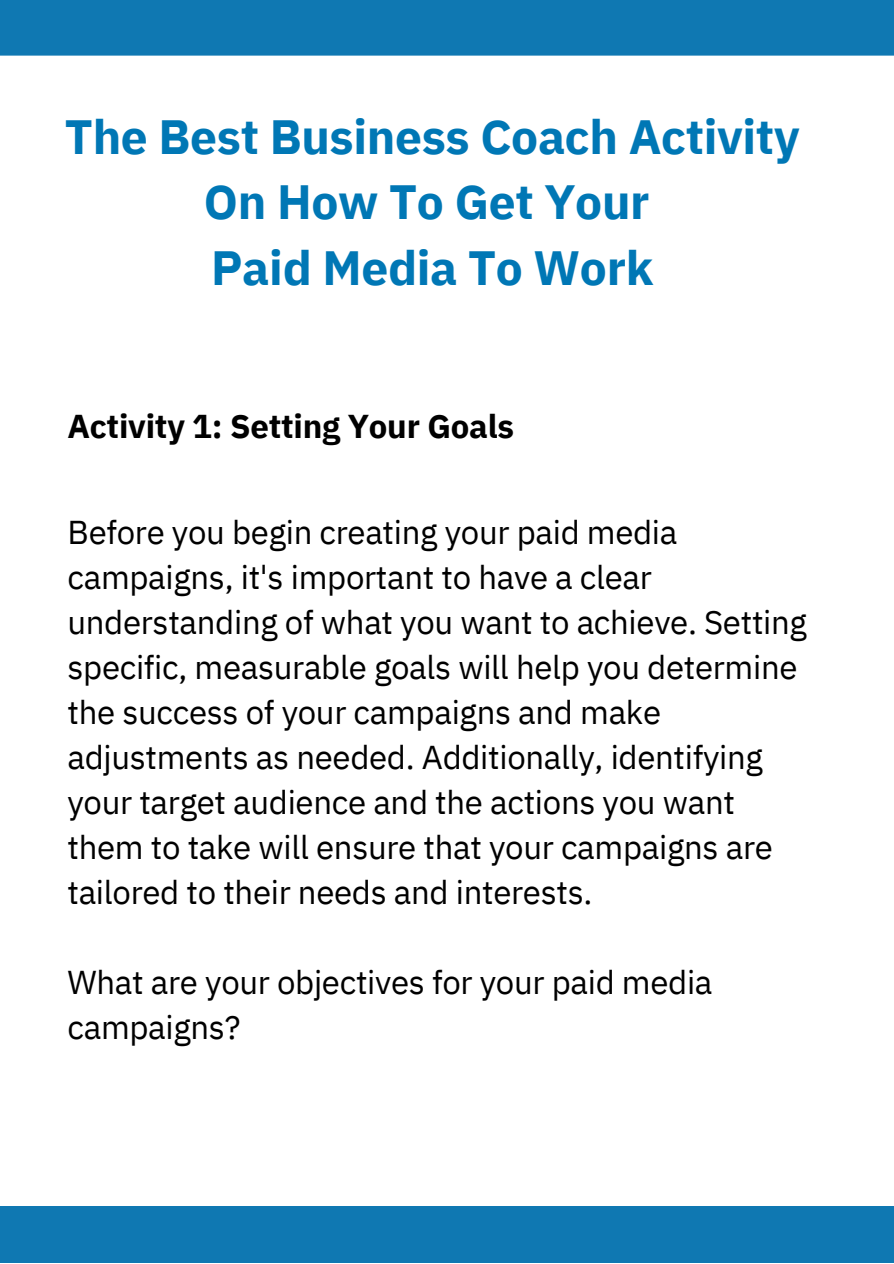
<style>
.page{position:relative;width:894px;height:1264px;background:#fff}
.page>*{position:absolute;margin:0;border:0;box-sizing:border-box;transform-origin:0 0}
.t1{font:700 48px/65.2px "IBM Plex Sans";letter-spacing:-.005em;color:#0077b5;text-align:center}
.t2{font:33px/45px "IBM Plex Sans";letter-spacing:-.01em;color:#000}
.t3{font:700 33px "IBM Plex Sans";letter-spacing:-.005em;color:#000}
</style>
<div class="page">
<div style="left:0;top:1205px;width:893px;height:58px;background:#0f78b2"></div>
<div style="left:0;top:0;width:893px;height:56px;background:#0f78b2"></div>
<p class="t1" style="left:65px;top:103px;width:736px">The Best Business Coach Activity<br>On How To Get Your<br>Paid Media To Work</p>
<h1 class="t3" style="left:67px;top:404px;width:448px">Activity 1: Setting Your Goals</h1>
<h2 class="t2" style="left:67px;top:508px;width:740px">Before you begin creating your paid media campaigns, it's important to have a clear understanding of what you want to achieve. Setting specific, measurable goals will help you determine the success of your campaigns and make adjustments as needed. Additionally, identifying your target audience and the actions you want them to take will ensure that your campaigns are tailored to their needs and interests.</h2>
<p class="t2" style="left:67px;top:958px;width:646px">What are your objectives for your paid media campaigns?</p>
</div>
